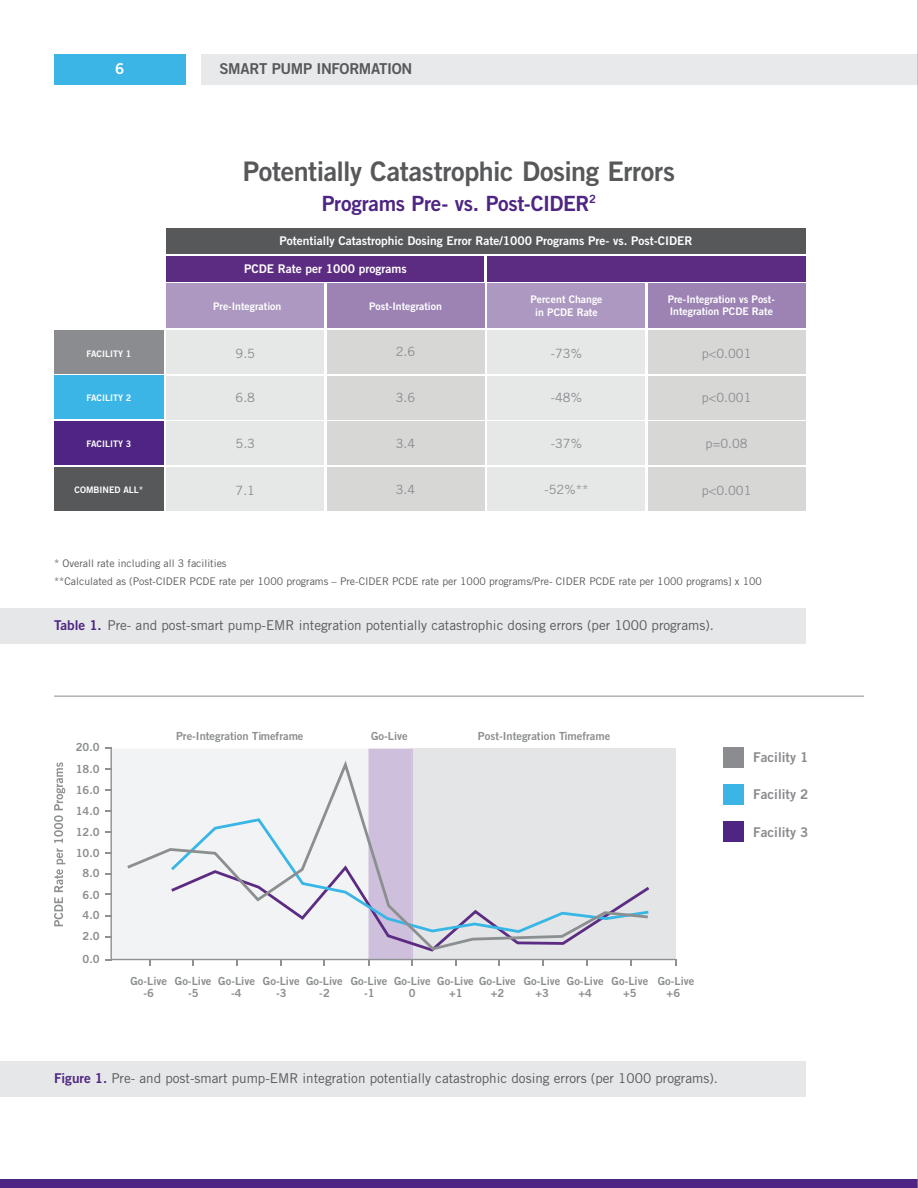
<style>
.page{position:relative;width:918px;height:1188px;background:#fff}
.page>*{position:absolute;margin:0;border:0;box-sizing:border-box;transform-origin:0 0}
.t1{font:27px "Trade Gothic LT Std Bd 2";letter-spacing:-.015em;color:#57585a}
.t2{font:21px "Trade Gothic LT Std Bd 2";letter-spacing:-.015em;color:#4e2582}
.t3{font:15px "Trade Gothic LT Std Bd 2";letter-spacing:-.025em;color:#57585a}
.t4{font:15px "Trade Gothic LT Std Bd 2";color:#fff}
.t5{font:13.5px "Trade Gothic LT Std";color:#57585a}
.t6{font:13.5px "Trade Gothic LT Std Bd 2";color:#8a8c8f}
.t7{font:12.75px "Trade Gothic LT Std";color:#8a8c8f}
.t8{font:12px "Trade Gothic LT Std Bd 2";color:#fff}
.t9{font:11.1px/12.6px "Trade Gothic LT Std Bd 2";color:#8c8f8f;text-align:center}
.t10{font:10.5px/18px "Trade Gothic LT Std";color:#57585a}
.t11{font:10.5px/12.6px "Trade Gothic LT Std Bd 2";color:#fff;text-align:center}
.t12{font:9px "Trade Gothic LT Std Bd 2";color:#fff}
.s1{font-family:"Trade Gothic LT Std Bd 2";color:#4e2582}
</style>
<div class="page">
<div style="left:54px;top:54px;width:131px;height:31px;background:#3bb5e6"></div>
<div style="left:202px;top:54px;width:716px;height:31px;background:#e8e9ea"></div>
<div style="left:0;top:1179px;width:918px;height:9px;background:#4e2582"></div>
<hr style="left:917px;top:0;width:1px;height:1188px;background:#9d9fa2">
<div style="left:0;top:1061px;width:806px;height:36px;background:#e6e7e9"></div>
<hr style="left:54px;top:696px;width:810px;height:1px;background:#8a8c8f">
<div style="left:0;top:608px;width:806px;height:36px;background:#e6e7e9"></div>
<div style="left:166px;top:283px;width:158px;height:45px;background:#ac98c0"></div>
<div style="left:166px;top:256px;width:318px;height:25px;background:#5c2c82"></div>
<div style="left:487px;top:256px;width:319px;height:25px;background:#5c2c82"></div>
<div style="left:327px;top:283px;width:157px;height:45px;background:#9c83b4"></div>
<div style="left:487px;top:283px;width:158px;height:45px;background:#ac98c0"></div>
<div style="left:166px;top:330px;width:158px;height:44px;background:#e5e8e7"></div>
<div style="left:54px;top:330px;width:110px;height:44px;background:#8a8c8f"></div>
<div style="left:327px;top:330px;width:157px;height:44px;background:#d7d7d5"></div>
<div style="left:487px;top:330px;width:158px;height:44px;background:#e5e8e7"></div>
<div style="left:54px;top:376px;width:110px;height:43px;background:#3bb5e6"></div>
<div style="left:166px;top:376px;width:158px;height:43px;background:#e5e8e7"></div>
<div style="left:327px;top:376px;width:157px;height:43px;background:#d7d7d5"></div>
<div style="left:487px;top:376px;width:158px;height:43px;background:#e5e8e7"></div>
<div style="left:54px;top:421px;width:110px;height:44px;background:#4e2582"></div>
<div style="left:166px;top:421px;width:158px;height:44px;background:#e5e8e7"></div>
<div style="left:327px;top:421px;width:157px;height:44px;background:#d7d7d5"></div>
<div style="left:487px;top:421px;width:158px;height:44px;background:#e5e8e7"></div>
<div style="left:54px;top:468px;width:110px;height:43px;background:#57585a"></div>
<div style="left:166px;top:468px;width:158px;height:43px;background:#e5e8e7"></div>
<div style="left:327px;top:468px;width:157px;height:43px;background:#d7d7d5"></div>
<div style="left:487px;top:468px;width:158px;height:43px;background:#e5e8e7"></div>
<div style="left:648px;top:283px;width:158px;height:45px;background:#9c83b4"></div>
<div style="left:648px;top:330px;width:158px;height:44px;background:#d7d7d5"></div>
<div style="left:648px;top:376px;width:158px;height:43px;background:#d7d7d5"></div>
<div style="left:648px;top:421px;width:158px;height:44px;background:#d7d7d5"></div>
<div style="left:648px;top:468px;width:158px;height:43px;background:#d7d7d5"></div>
<div style="left:166px;top:228px;width:640px;height:26px;background:#57585a"></div>
<div style="left:723px;top:784px;width:20px;height:21px;background:#3bb5e6"></div>
<div style="left:723px;top:747px;width:20px;height:21px;background:#8a8c8f"></div>
<div style="left:723px;top:821px;width:20px;height:21px;background:#4e2582"></div>
<svg style="left:54px;top:762px;width:11px;height:164px"></svg>
<svg style="left:110px;top:748px;width:566px;height:212px;fill:#e4e5e7"></svg>
<svg style="left:105px;top:873px;width:6px;height:2px"></svg>
<svg style="left:105px;top:831px;width:6px;height:2px"></svg>
<svg style="left:105px;top:852px;width:6px;height:2px"></svg>
<svg style="left:105px;top:789px;width:6px;height:2px"></svg>
<svg style="left:105px;top:810px;width:6px;height:2px"></svg>
<svg style="left:105px;top:747px;width:6px;height:2px"></svg>
<svg style="left:105px;top:768px;width:6px;height:2px"></svg>
<svg style="left:149px;top:960px;width:2px;height:6px"></svg>
<svg style="left:168px;top:749px;width:484px;height:217px"></svg>
<svg style="left:124px;top:756px;width:527px;height:196px"></svg>
<h3 class="t4" style="left:115px;top:60px;width:11px">6</h3>
<h3 class="t3" style="left:220px;top:60px;width:194px">SMART PUMP INFORMATION</h3>
<h1 class="t1" style="left:243px;top:155px;width:434px">Potentially Catastrophic Dosing Errors</h1>
<h2 class="t2" style="left:322px;top:190px;width:276px">Programs Pre- vs. Post-CIDER<sup>2</sup></h2>
<p class="t8" style="left:280px;top:233px;width:414px">Potentially Catastrophic Dosing Error Rate/1000 Programs Pre- vs. Post-CIDER</p>
<p class="t12" style="left:87px;top:348px;width:46px">FACILITY 1</p>
<p class="t12" style="left:87px;top:392px;width:46px">FACILITY 2</p>
<p class="t12" style="left:87px;top:438px;width:46px">FACILITY 3</p>
<p class="t12" style="left:75px;top:484px;width:70px">COMBINED ALL*</p>
<p class="t8" style="left:244px;top:261px;width:164px">PCDE Rate per 1000 programs</p>
<p class="t11" style="left:213px;top:299px;width:70px">Pre-Integration</p>
<p class="t11" style="left:369px;top:299px;width:74px">Post-Integration</p>
<p class="t11" style="left:531px;top:293px;width:74px">Percent Change in PCDE Rate</p>
<p class="t11" style="left:668px;top:293px;width:109px;text-align:left">Pre-Integration vs Post-<br>Integration PCDE Rate</p>
<p class="t7" style="left:236px;top:346px;width:21px">9.5</p>
<p class="t7" style="left:396px;top:344px;width:21px">2.6</p>
<p class="t7" style="left:551px;top:346px;width:33px">-73%</p>
<p class="t7" style="left:551px;top:390px;width:33px">-48%</p>
<p class="t7" style="left:551px;top:436px;width:33px">-37%</p>
<p class="t7" style="left:545px;top:482px;width:45px">-52%**</p>
<p class="t7" style="left:236px;top:390px;width:21px">6.8</p>
<p class="t7" style="left:396px;top:390px;width:21px">3.6</p>
<p class="t7" style="left:236px;top:436px;width:21px">5.3</p>
<p class="t7" style="left:236px;top:483px;width:21px">7.1</p>
<p class="t7" style="left:396px;top:436px;width:21px">3.4</p>
<p class="t7" style="left:396px;top:482px;width:21px">3.4</p>
<p class="t7" style="left:702px;top:346px;width:51px">p&lt;0.001</p>
<p class="t7" style="left:702px;top:390px;width:51px">p&lt;0.001</p>
<p class="t7" style="left:706px;top:436px;width:43px">p=0.08</p>
<p class="t7" style="left:702px;top:483px;width:51px">p&lt;0.001</p>
<p class="t10" style="left:54px;top:554px;width:709px">* Overall rate including all 3 facilities<br>**Calculated as (Post-CIDER PCDE rate per 1000 programs – Pre-CIDER PCDE rate per 1000 programs/Pre- CIDER PCDE rate per 1000 programs] x 100</p>
<p class="t5" style="left:54px;top:617px;width:662px"><span class="s1">Table 1.</span> Pre- and post-smart pump-EMR integration potentially catastrophic dosing errors (per 1000 programs).</p>
<p class="t9" style="left:76px;top:741px;width:25px">20.0</p>
<p class="t9" style="left:76px;top:763px;width:25px">18.0</p>
<p class="t9" style="left:76px;top:784px;width:25px">16.0</p>
<p class="t9" style="left:76px;top:805px;width:25px">14.0</p>
<p class="t9" style="left:76px;top:826px;width:25px">12.0</p>
<p class="t9" style="left:76px;top:847px;width:25px">10.0</p>
<p class="t9" style="left:83px;top:867px;width:19px">8.0</p>
<p class="t9" style="left:83px;top:889px;width:19px">6.0</p>
<p class="t9" style="left:83px;top:908px;width:19px">4.0</p>
<p class="t9" style="left:83px;top:930px;width:19px">2.0</p>
<p class="t9" style="left:83px;top:952px;width:19px">0.0</p>
<p class="t9" style="left:176px;top:729px;width:129px">Pre-Integration Timeframe</p>
<p class="t9" style="left:371px;top:729px;width:38px">Go-Live</p>
<p class="t9" style="left:478px;top:729px;width:134px">Post-Integration Timeframe</p>
<p class="t9" style="left:130px;top:974px;width:38px">Go-Live -6</p>
<p class="t9" style="left:175px;top:974px;width:38px">Go-Live -5</p>
<p class="t9" style="left:218px;top:974px;width:38px">Go-Live -4</p>
<p class="t9" style="left:263px;top:974px;width:38px">Go-Live -3</p>
<p class="t9" style="left:306px;top:974px;width:38px">Go-Live -2</p>
<p class="t9" style="left:351px;top:974px;width:38px">Go-Live -1</p>
<p class="t9" style="left:394px;top:974px;width:38px">Go-Live<br>0</p>
<p class="t9" style="left:437px;top:974px;width:38px">Go-Live +1</p>
<p class="t9" style="left:479px;top:974px;width:38px">Go-Live +2</p>
<p class="t9" style="left:524px;top:974px;width:38px">Go-Live +3</p>
<p class="t9" style="left:567px;top:974px;width:38px">Go-Live +4</p>
<p class="t9" style="left:612px;top:974px;width:38px">Go-Live +5</p>
<p class="t9" style="left:658px;top:974px;width:38px">Go-Live +6</p>
<p class="t5" style="left:54px;top:1070px;width:665px"><span class="s1">Figure 1.</span> Pre- and post-smart pump-EMR integration potentially catastrophic dosing errors (per 1000 programs).</p>
<p class="t6" style="left:753px;top:749px;width:57px">Facility 1</p>
<p class="t6" style="left:753px;top:786px;width:57px">Facility 2</p>
<p class="t6" style="left:753px;top:823px;width:57px">Facility 3</p>
</div>
